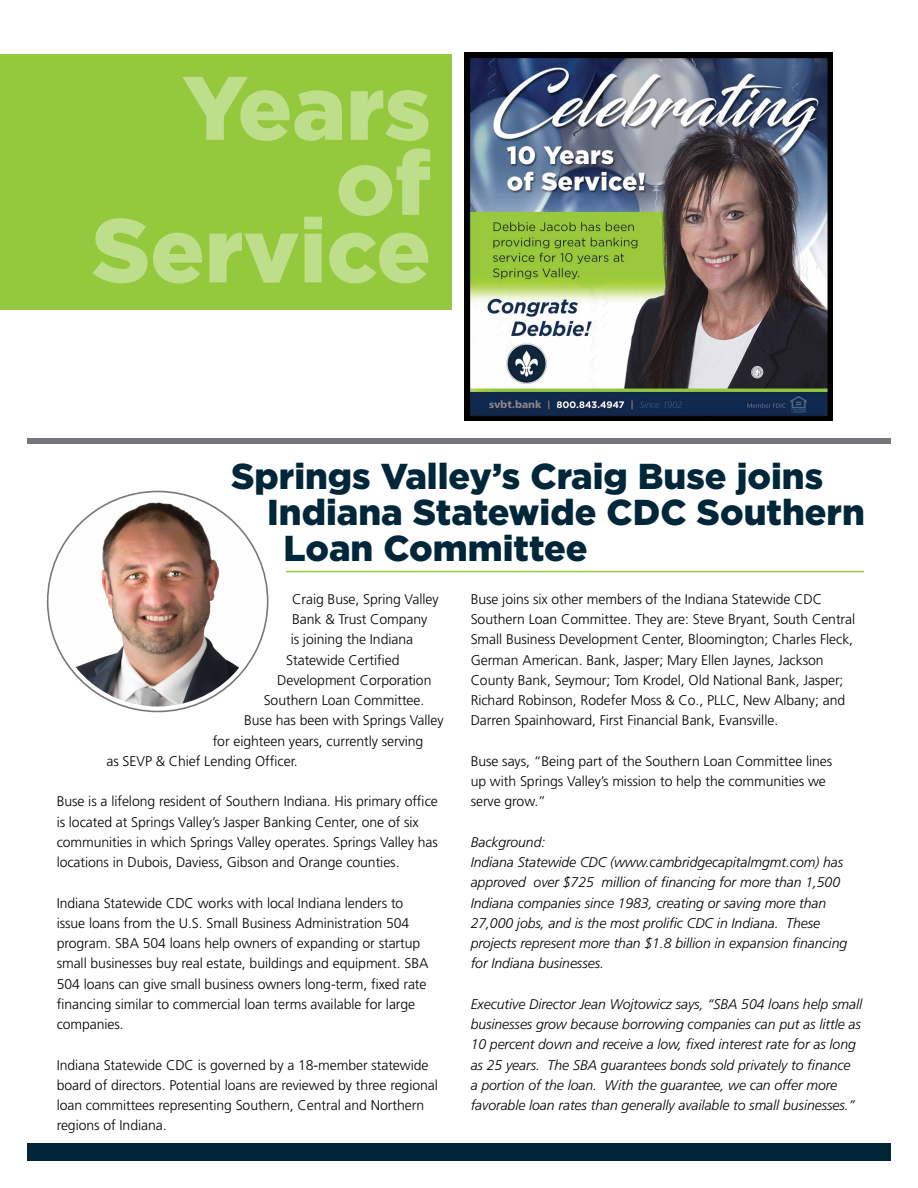
<style>
.page{position:relative;width:918px;height:1188px;background:#fff}
.page>*{position:absolute;margin:0;border:0;box-sizing:border-box;transform-origin:0 0}
.t1{font:900 90px/75px "Gotham";color:#bfde8b;text-align:right}
.t2{font:900 36px "Gotham";color:#00263a}
.t3{font:300 14.1px/20.2px "Frutiger";letter-spacing:-.005em;color:#000}
.t4{font:italic 300 14.1px/20.2px "Frutiger";letter-spacing:-.005em;color:#000}
</style>
<div class="page">
<div style="left:0;top:55px;width:452px;height:255px;background:#95c93d"></div>
<img style="left:464px;top:53px;width:368px;height:368px">
<div style="left:27px;top:1143px;width:864px;height:18px;background:#00263a"></div>
<div style="left:27px;top:438px;width:864px;height:6px;background:#76777a"></div>
<svg style="left:48px;top:491px;width:220px;height:220px"></svg>
<img style="left:53px;top:496px;width:210px;height:211px;border-radius:105px">
<hr style="left:286px;top:571px;width:578px;height:1px;background:#95c93d">
<h2 class="t1" style="left:183px;top:70px;width:250px">Years of</h2>
<h2 class="t1" style="left:92px;top:212px;width:341px">Service</h2>
<h3 class="t2" style="left:231px;top:452px;width:594px">Springs Valley’s Craig Buse joins</h3>
<h3 class="t2" style="left:267px;top:488px;width:599px">Indiana Statewide CDC Southern</h3>
<h3 class="t2" style="left:284px;top:524px;width:306px">Loan Committee</h3>
<p class="t3" style="left:292px;top:589px;width:148px">Craig Buse, Spring Valley</p>
<p class="t3" style="left:292px;top:609px;width:137px">Bank &amp; Trust Company</p>
<p class="t3" style="left:291px;top:630px;width:124px">is joining the Indiana</p>
<p class="t3" style="left:286px;top:650px;width:115px">Statewide Certified</p>
<p class="t3" style="left:277px;top:670px;width:156px">Development Corporation</p>
<p class="t3" style="left:264px;top:690px;width:162px">Southern Loan Committee.</p>
<p class="t3" style="left:244px;top:711px;width:201px">Buse has been with Springs Valley</p>
<p class="t3" style="left:213px;top:731px;width:212px">for eighteen years, currently serving</p>
<p class="t3" style="left:106px;top:751px;width:193px">as SEVP &amp; Chief Lending Officer.</p>
<p class="t3" style="left:57px;top:792px;width:383px">Buse is a lifelong resident of Southern Indiana. His primary office is located at Springs Valley’s Jasper Banking Center, one of six communities in which Springs Valley operates. Springs Valley has locations in Dubois, Daviess, Gibson and Orange counties.</p>
<p class="t3" style="left:57px;top:893px;width:373px">Indiana Statewide CDC works with local Indiana lenders to issue loans from the U.S. Small Business Administration 504 program. SBA 504 loans help owners of expanding or startup small businesses buy real estate, buildings and equipment. SBA 504 loans can give small business owners long-term, fixed rate financing similar to commercial loan terms available for large companies.</p>
<p class="t3" style="left:57px;top:1055px;width:383px">Indiana Statewide CDC is governed by a 18-member statewide board of directors. Potential loans are reviewed by three regional loan committees representing Southern, Central and Northern regions of Indiana.</p>
<p class="t3" style="left:471px;top:589px;width:386px">Buse joins six other members of the Indiana Statewide CDC Southern Loan Committee. They are: Steve Bryant, South Central Small Business Development Center, Bloomington; Charles Fleck, German American. Bank, Jasper; Mary Ellen Jaynes, Jackson County Bank, Seymour; Tom Krodel, Old National Bank, Jasper; Richard Robinson, Rodefer Moss &amp; Co., PLLC, New Albany; and Darren Spainhoward, First Financial Bank, Evansville.</p>
<p class="t3" style="left:471px;top:751px;width:363px">Buse says, “Being part of the Southern Loan Committee lines up with Springs Valley’s mission to help the communities we serve grow.”</p>
<p class="t4" style="left:471px;top:832px;width:76px">Background:</p>
<p class="t4" style="left:471px;top:852px;width:378px">Indiana Statewide CDC (www.cambridgecapitalmgmt.com) has approved over $725 million of financing for more than 1,500<br>Indiana companies since 1983, creating or saving more than 27,000 jobs, and is the most prolific CDC in Indiana. These projects represent more than $1.8 billion in expansion financing for Indiana businesses.</p>
<p class="t4" style="left:471px;top:994px;width:393px">Executive Director Jean Wojtowicz says, “SBA 504 loans help small businesses grow because borrowing companies can put as little as 10 percent down and receive a low, fixed interest rate for as long as 25 years. The SBA guarantees bonds sold privately to finance<br>a portion of the loan. With the guarantee, we can offer more favorable loan rates than generally available to small businesses.”</p>
</div>
